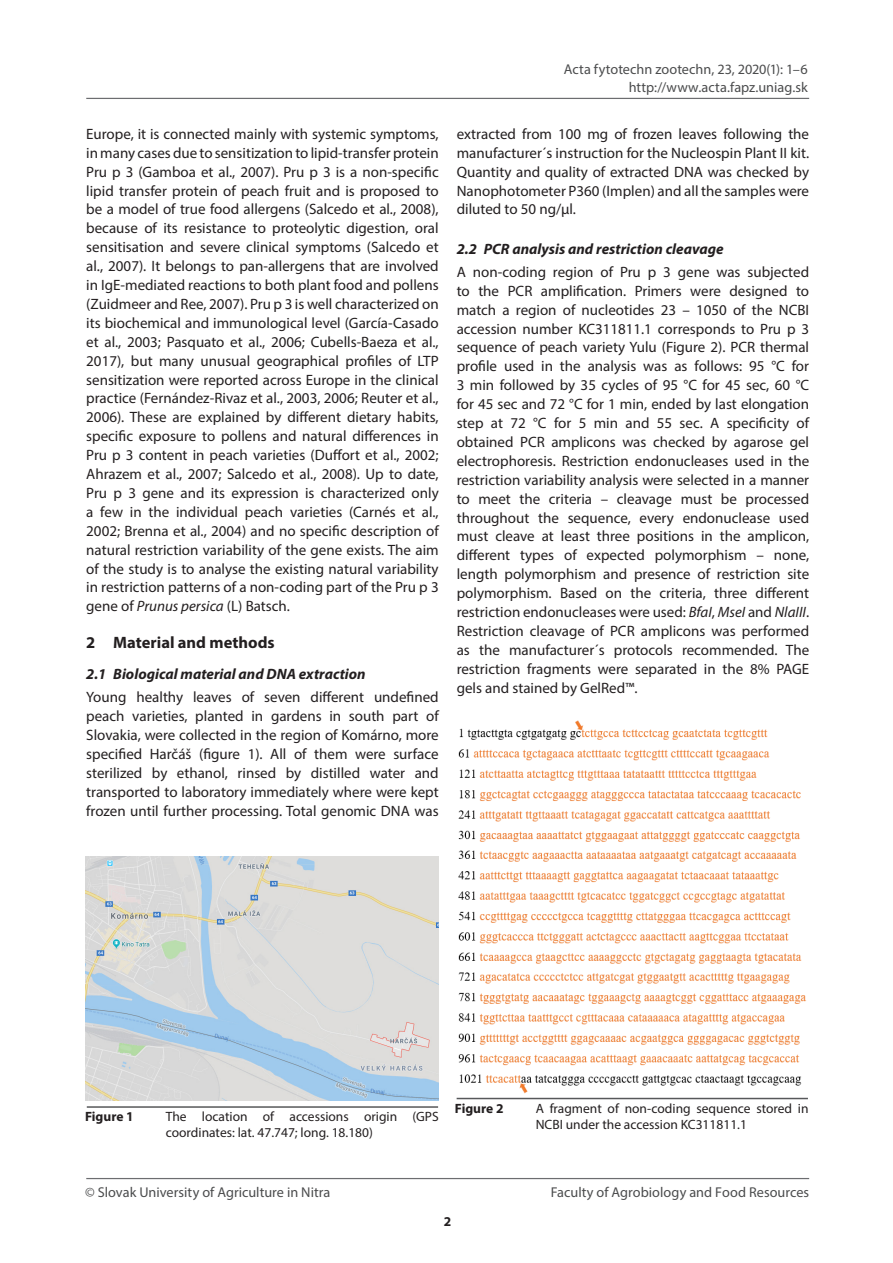
<style>
.page{position:relative;width:893px;height:1263px;background:#fff}
.page>*{position:absolute;margin:0;border:0;box-sizing:border-box;transform-origin:0 0}
.t1{font:700 16.5px "Myriad Pro";color:#231f20}
.t2{font:15px/18.9px "Myriad Pro";color:#231f20;text-align:justify}
.t3{font:italic 700 15px "Myriad Pro";color:#231f20}
.t4{font:14.25px/17.1px "Myriad Pro";color:#4b4c4d;text-align:right}
.t5{font:13.5px/16.2px "Myriad Pro";color:#231f20}
.t6{font:700 13.5px "Myriad Pro";color:#231f20}
.s1{font-style:italic}
</style>
<div class="page">
<hr style="left:86px;top:98px;width:723px;height:1px;background:#6c6d70">
<hr style="left:86px;top:1178px;width:723px;height:1px;background:#6c6d70">
<img style="left:86px;top:856px;width:352px;height:244px">
<img style="left:458px;top:720px;width:348px;height:374px">
<hr style="left:457px;top:1098px;width:351px;height:1px;background:#57585a">
<hr style="left:87px;top:1106px;width:351px;height:2px;background:#57585a">
<p class="t2" style="left:86px;top:124px;width:354px">Europe, it is connected mainly with systemic symptoms, in many cases due to sensitization to lipid-transfer protein Pru p 3 (Gamboa et al., 2007). Pru p 3 is a non-specific lipid transfer protein of peach fruit and is proposed to be a model of true food allergens (Salcedo et al., 2008), because of its resistance to proteolytic digestion, oral sensitisation and severe clinical symptoms (Salcedo et al., 2007). It belongs to pan-allergens that are involved in IgE-mediated reactions to both plant food and pollens (Zuidmeer and Ree, 2007). Pru p 3 is well characterized on its biochemical and immunological level (García-Casado et al., 2003; Pasquato et al., 2006; Cubells-Baeza et al., 2017), but many unusual geographical profiles of LTP sensitization were reported across Europe in the clinical practice (Fernández-Rivaz et al., 2003, 2006; Reuter et al., 2006). These are explained by different dietary habits, specific exposure to pollens and natural differences in Pru p 3 content in peach varieties (Duffort et al., 2002; Ahrazem et al., 2007; Salcedo et al., 2008). Up to date, Pru p 3 gene and its expression is characterized only a few in the individual peach varieties (Carnés et al., 2002; Brenna et al., 2004) and no specific description of natural restriction variability of the gene exists. The aim of the study is to analyse the existing natural variability in restriction patterns of a non-coding part of the Pru p 3 gene of <span class="s1">Prunus persica</span> (L) Batsch.</p>
<p class="t1" style="left:86px;top:632px;width:190px">2 Material and methods</p>
<p class="t3" style="left:86px;top:664px;width:281px">2.1 Biological material and DNA extraction</p>
<p class="t2" style="left:86px;top:687px;width:354px">Young healthy leaves of seven different undefined peach varieties, planted in gardens in south part of Slovakia, were collected in the region of Komárno, more specified Harčáš (figure 1). All of them were surface sterilized by ethanol, rinsed by distilled water and transported to laboratory immediately where were kept frozen until further processing. Total genomic DNA was</p>
<p class="t4" style="left:564px;top:61px;width:246px">Acta fytotechn zootechn, 23, 2020(1): 1–6 http://www.acta.fapz.uniag.sk</p>
<p class="t2" style="left:457px;top:124px;width:354px">extracted from 100 mg of frozen leaves following the manufacturer´s instruction for the Nucleospin Plant II kit.<br>Quantity and quality of extracted DNA was checked by Nanophotometer P360 (Implen) and all the samples were diluted to 50 ng/µl.</p>
<p class="t3" style="left:457px;top:239px;width:268px">2.2 PCR analysis and restriction cleavage</p>
<p class="t2" style="left:457px;top:262px;width:354px">A non-coding region of Pru p 3 gene was subjected to the PCR amplification. Primers were designed to match a region of nucleotides 23 – 1050 of the NCBI accession number KC311811.1 corresponds to Pru p 3 sequence of peach variety Yulu (Figure 2). PCR thermal profile used in the analysis was as follows: 95 °C for 3 min followed by 35 cycles of 95 °C for 45 sec, 60 °C for 45 sec and 72 °C for 1 min, ended by last elongation step at 72 °C for 5 min and 55 sec. A specificity of obtained PCR amplicons was checked by agarose gel electrophoresis. Restriction endonucleases used in the restriction variability analysis were selected in a manner to meet the criteria – cleavage must be processed throughout the sequence, every endonuclease used must cleave at least three positions in the amplicon, different types of expected polymorphism – none, length polymorphism and presence of restriction site polymorphism. Based on the criteria, three different restriction endonucleases were used: <span class="s1">BfaI</span>, <span class="s1">MseI</span> and <span class="s1">NlaIII</span>.<br>Restriction cleavage of PCR amplicons was performed as the manufacturer´s protocols recommended. The restriction fragments were separated in the 8% PAGE gels and stained by GelRed™.</p>
<p class="t6" style="left:85px;top:1108px;width:50px">Figure 1</p>
<p class="t5" style="left:166px;top:1108px;width:274px">The location of accessions origin (GPS coordinates: lat. 47.747; long. 18.180)</p>
<p class="t6" style="left:455px;top:1099px;width:50px">Figure 2</p>
<p class="t5" style="left:536px;top:1100px;width:274px">A fragment of non-coding sequence stored in<br>NCBI under the accession KC311811.1</p>
<p class="t4" style="left:85px;top:1183px;width:247px">© Slovak University of Agriculture in Nitra</p>
<p class="t4" style="left:551px;top:1183px;width:260px">Faculty of Agrobiology and Food Resources</p>
<p class="t6" style="left:444px;top:1212px;width:9px">2</p>
</div>
